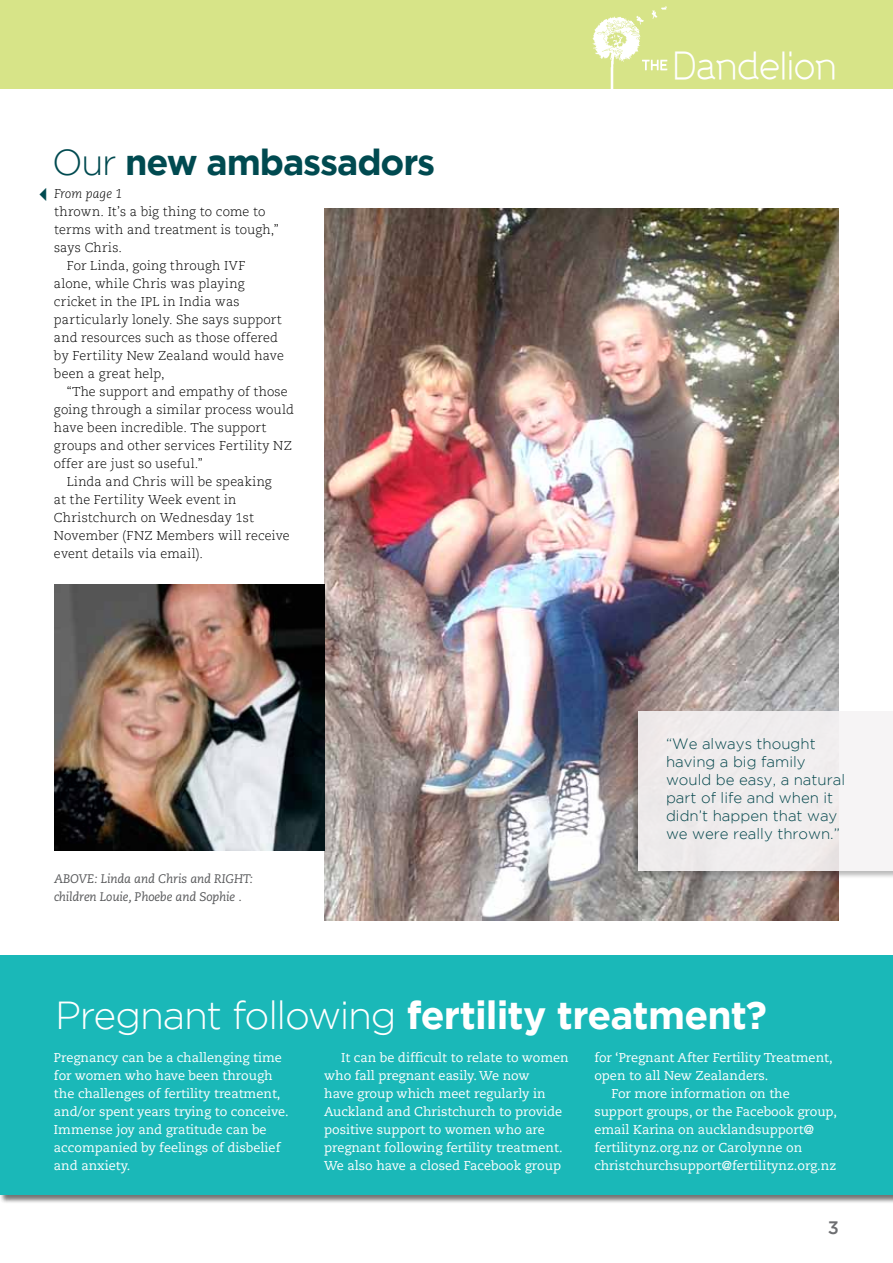
<style>
.page{position:relative;width:893px;height:1263px;background:#fff}
.page>*{position:absolute;margin:0;border:0;box-sizing:border-box;transform-origin:0 0}
.t1{font:700 39px "Gotham";letter-spacing:-.025em;color:#fff}
.t2{font:700 36px "Gotham";letter-spacing:-.03em;color:#004a50}
.t3{font:300 34.5px "Progress";letter-spacing:-.01em;color:#fff}
.t4{font:500 18px "Gotham";color:#6d6e71}
.t5{font:300 15px/18px "Gotham";color:#004a50}
.t6{font:12.75px/18px "PMN Caecilia W01 55 Roman";color:#fff}
.t7{font:300 12.75px "PMN Caecilia W01 45";letter-spacing:.01em;color:#000}
.t8{font:italic 300 12.75px "Caecilia";color:#000}
.t9{font:italic 12.45px/18px "Caecilia";letter-spacing:-.01em;color:#58595b}
.s1{font-weight:300}
</style>
<div class="page">
<div style="left:0;top:0;width:893px;height:89px;background:#d7e488"></div>
<img style="left:593px;top:6px;width:75px;height:83px">
<svg style="left:642px;top:60px;width:25px;height:10px"></svg>
<div style="left:0;top:955px;width:893px;height:249px;background:#000;opacity:.4"></div>
<div style="left:0;top:955px;width:893px;height:240px;background:#1ab8b8"></div>
<img style="left:324px;top:209px;width:515px;height:712px">
<img style="left:54px;top:584px;width:270px;height:266px">
<div style="left:629px;top:711px;width:264px;height:168px;background:#000;opacity:.3"></div>
<div style="left:638px;top:711px;width:255px;height:159px;background:#f0eded"></div>
<h2 class="t2" style="left:52px;top:142px;width:385px"><span class="s1">Our</span> new ambassadors</h2>
<p class="t8" style="left:54px;top:186px;width:70px">From page 1</p>
<p class="t7" style="left:54px;top:204px;width:213px">thrown. It’s a big thing to come to</p>
<p class="t7" style="left:54px;top:222px;width:226px">terms with and treatment is tough,”</p>
<p class="t7" style="left:54px;top:240px;width:70px">says Chris.</p>
<p class="t7" style="left:67px;top:258px;width:180px">For Linda, going through IVF</p>
<p class="t7" style="left:54px;top:276px;width:192px">alone, while Chris was playing</p>
<p class="t7" style="left:54px;top:294px;width:187px">cricket in the IPL in India was</p>
<p class="t7" style="left:54px;top:312px;width:229px">particularly lonely. She says support</p>
<p class="t7" style="left:54px;top:330px;width:226px">and resources such as those offered</p>
<p class="t7" style="left:54px;top:348px;width:232px">by Fertility New Zealand would have</p>
<p class="t7" style="left:54px;top:366px;width:112px">been a great help,</p>
<p class="t7" style="left:67px;top:384px;width:223px">“The support and empathy of those</p>
<p class="t7" style="left:54px;top:402px;width:241px">going through a similar process would</p>
<p class="t7" style="left:54px;top:420px;width:214px">have been incredible. The support</p>
<p class="t7" style="left:54px;top:438px;width:240px">groups and other services Fertility NZ</p>
<p class="t7" style="left:54px;top:456px;width:150px">offer are just so useful.”</p>
<p class="t7" style="left:67px;top:474px;width:207px">Linda and Chris will be speaking</p>
<p class="t7" style="left:54px;top:492px;width:184px">at the Fertility Week event in</p>
<p class="t7" style="left:54px;top:510px;width:201px">Christchurch on Wednesday 1st</p>
<p class="t7" style="left:54px;top:528px;width:237px">November (FNZ Members will receive</p>
<p class="t7" style="left:54px;top:546px;width:151px">event details via email).</p>
<p class="t9" style="left:54px;top:870px;width:200px">Above: Linda and Chris and right: children Louie, Phoebe and Sophie .</p>
<h3 class="t3" style="left:673px;top:44px;width:166px">Dandelion</h3>
<p class="t5" style="left:666px;top:735px;width:181px">“We always thought having a big family would be easy, a natural part of life and when it didn’t happen that way we were really thrown.”</p>
<h1 class="t1" style="left:55px;top:992px;width:713px"><span class="s1">Pregnant following</span> fertility treatment?</h1>
<p class="t6" style="left:54px;top:1049px;width:236px">Pregnancy can be a challenging time for women who have been through the challenges of fertility treatment, and/or spent years trying to conceive.<br>Immense joy and gratitude can be accompanied by feelings of disbelief and anxiety.</p>
<p class="t6" style="left:324px;top:1049px;width:246px;text-indent:17px">It can be difficult to relate to women who fall pregnant easily. We now<br>have group which meet regularly in Auckland and Christchurch to provide positive support to women who are pregnant following fertility treatment.<br>We also have a closed Facebook group</p>
<p class="t6" style="left:594px;top:1049px;width:240px">for ‘Pregnant After Fertility Treatment,</p>
<p class="t6" style="left:594px;top:1067px;width:176px">open to all New Zealanders.</p>
<p class="t6" style="left:611px;top:1085px;width:180px">For more information on the</p>
<p class="t6" style="left:594px;top:1103px;width:244px">support groups, or the Facebook group,</p>
<p class="t6" style="left:594px;top:1121px;width:221px">email Karina on aucklandsupport@</p>
<p class="t6" style="left:594px;top:1139px;width:209px">fertilitynz.org.nz or Carolynne on</p>
<p class="t6" style="left:594px;top:1157px;width:243px">christchurchsupport@fertilitynz.org.nz</p>
<h3 class="t4" style="left:828px;top:1217px;width:13px">3</h3>
</div>
